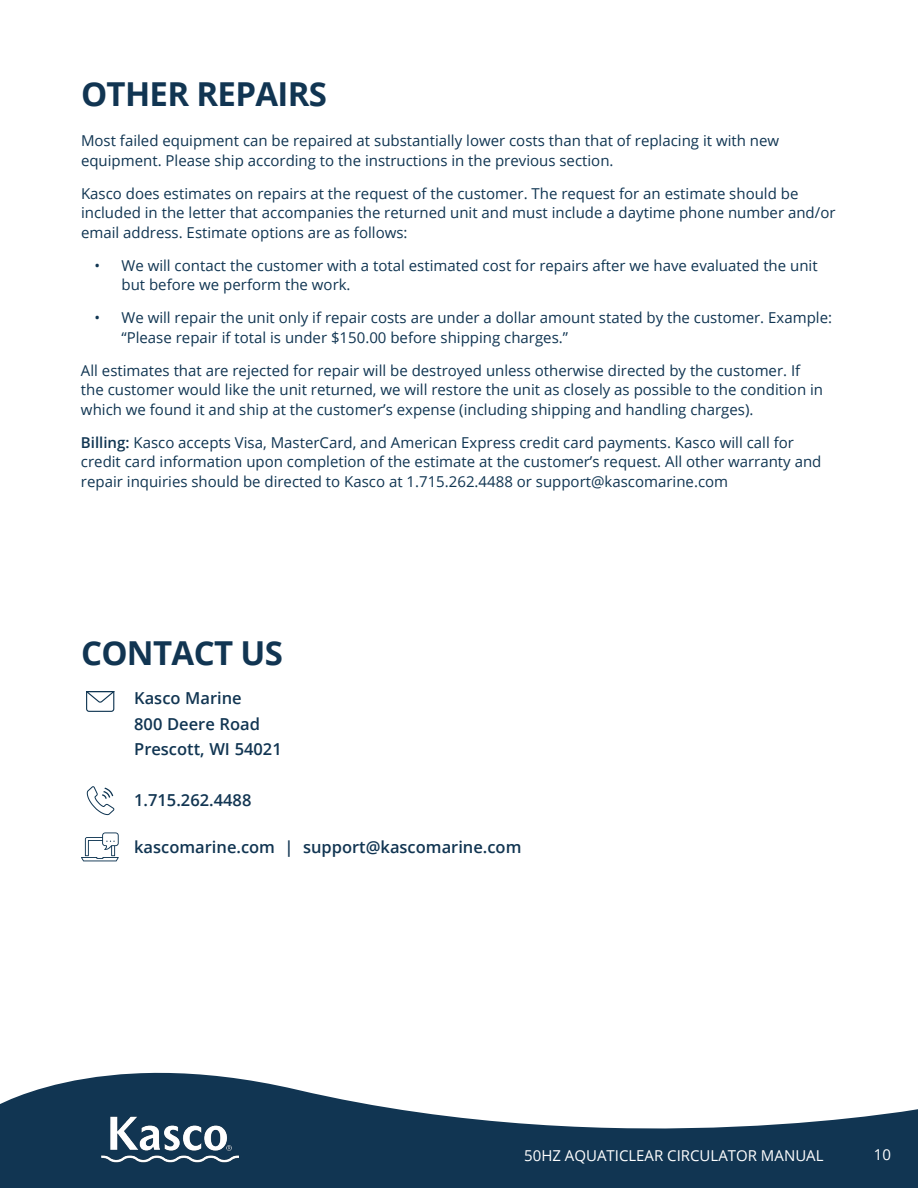
<style>
.page{position:relative;width:918px;height:1188px;background:#fff}
.page>*{position:absolute;margin:0;border:0;box-sizing:border-box;transform-origin:0 0}
.t1{font:700 33px "Open Sans";letter-spacing:-.02em;color:#113552}
.t2{font:600 16.5px/25.5px "Open Sans";color:#113552}
.t3{font:15px/19.5px "Open Sans";color:#103552}
.t4{font:15px "Open Sans";color:#fff}
.s1{font-weight:600}
</style>
<div class="page">
<svg style="left:0;top:1072px;width:918px;height:116px;fill:#113552"></svg>
<img style="left:101px;top:1113px;width:137px;height:53px">
<svg style="left:87px;top:786px;width:27px;height:29px"></svg>
<svg style="left:86px;top:691px;width:28px;height:21px"></svg>
<svg style="left:81px;top:832px;width:38px;height:29px"></svg>
<h1 class="t1" style="left:81px;top:71px;width:248px">OTHER REPAIRS</h1>
<p class="t3" style="left:81px;top:131px;width:700px">Most failed equipment can be repaired at substantially lower costs than that of replacing it with new equipment. Please ship according to the instructions in the previous section.</p>
<p class="t3" style="left:81px;top:183px;width:756px">Kasco does estimates on repairs at the request of the customer. The request for an estimate should be included in the letter that accompanies the returned unit and must include a daytime phone number and/or email address. Estimate options are as follows:</p>
<p class="t3" style="left:122px;top:255px;width:698px;text-indent:-27px">• We will contact the customer with a total estimated cost for repairs after we have evaluated the unit but before we perform the work.</p>
<p class="t3" style="left:122px;top:308px;width:712px;text-indent:-27px">• We will repair the unit only if repair costs are under a dollar amount stated by the customer. Example: “Please repair if total is under $150.00 before shipping charges.”</p>
<p class="t3" style="left:81px;top:360px;width:744px">All estimates that are rejected for repair will be destroyed unless otherwise directed by the customer. If the customer would like the unit returned, we will restore the unit as closely as possible to the condition in which we found it and ship at the customer’s expense (including shipping and handling charges).</p>
<p class="t3" style="left:81px;top:432px;width:742px"><span class="s1">Billing:</span> Kasco accepts Visa, MasterCard, and American Express credit card payments. Kasco will call for credit card information upon completion of the estimate at the customer’s request. All other warranty and repair inquiries should be directed to Kasco at 1.715.262.4488 or support@kascomarine.com</p>
<h1 class="t1" style="left:81px;top:629px;width:203px">CONTACT US</h1>
<p class="t2" style="left:134px;top:685px;width:149px">Kasco Marine<br>800 Deere Road<br>Prescott, WI 54021</p>
<p class="t2" style="left:134px;top:787px;width:119px">1.715.262.4488</p>
<p class="t2" style="left:134px;top:834px;width:389px">kascomarine.com | support@kascomarine.com</p>
<p class="t4" style="left:524px;top:1145px;width:301px">50HZ AQUATICLEAR CIRCULATOR MANUAL</p>
<p class="t4" style="left:874px;top:1145px;width:19px">10</p>
</div>
